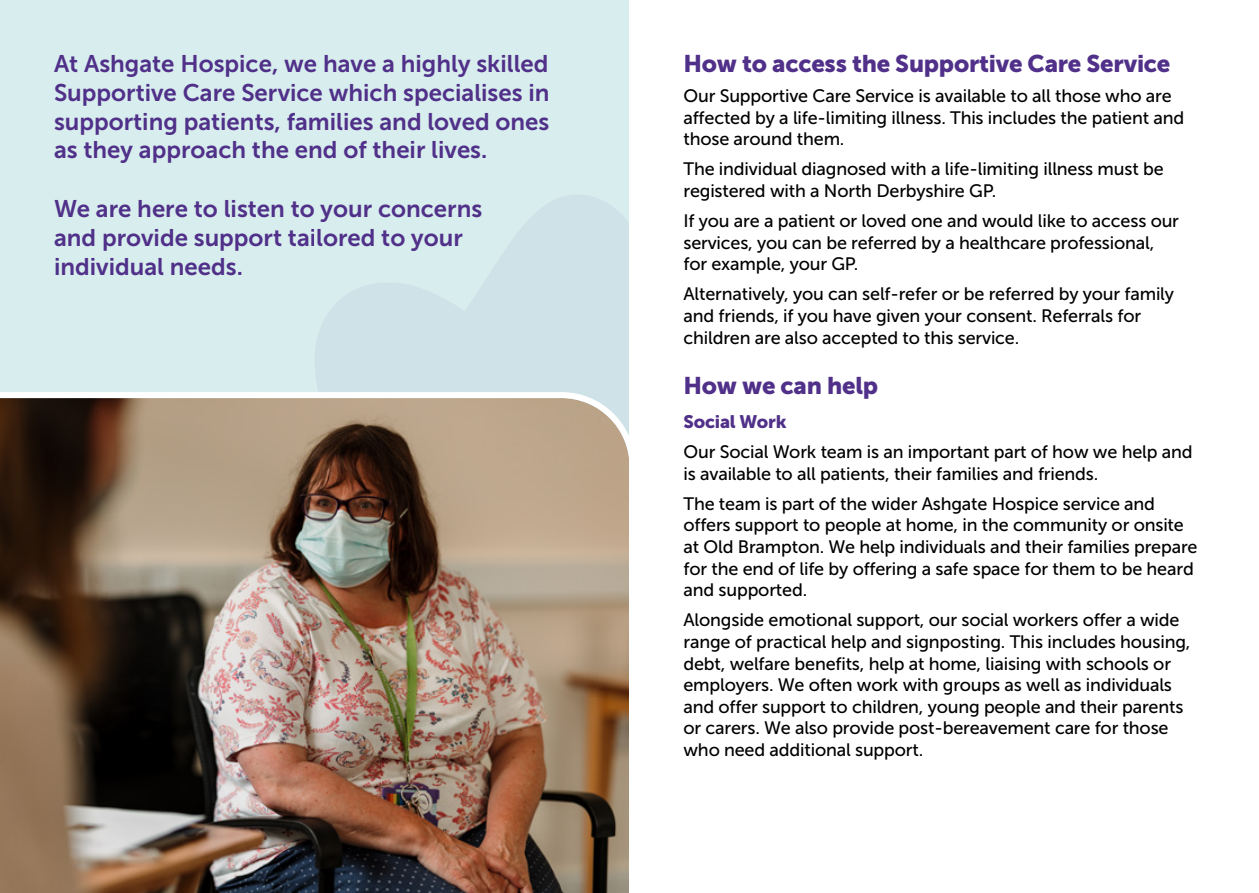
<style>
.page{position:relative;width:1259px;height:893px;background:#fff}
.page>*{position:absolute;margin:0;border:0;box-sizing:border-box;transform-origin:0 0}
.t1{font:24px/28.8px "Museo Sans 700";color:#503089;text-align:justify}
.t2{font:24px "Museo Sans 900";letter-spacing:-.01em;color:#503089}
.t3{font:18px/21.6px "Museo Sans 500";letter-spacing:-.01em;color:#000}
.t4{font:18px "Museo Sans 900";letter-spacing:-.01em;color:#503089}
</style>
<div class="page">
<div style="left:0;top:0;width:629px;height:893px;background:#d8eded"></div>
<svg style="left:315px;top:195px;width:314px;height:194px;fill:#cee2e8"></svg>
<img style="left:0;top:389px;width:629px;height:504px">
<h1 class="t1" style="left:54px;top:49px;width:497px">At Ashgate Hospice, we have a highly skilled Supportive Care Service which specialises in supporting patients, families and loved ones as they approach the end of their lives.</h1>
<h1 class="t1" style="left:54px;top:194px;width:430px;text-align:left">We are here to listen to your concerns and provide support tailored to your individual needs.</h1>
<h1 class="t2" style="left:683px;top:50px;width:488px">How to access the Supportive Care Service</h1>
<p class="t3" style="left:683px;top:85px;width:502px">Our Supportive Care Service is available to all those who are affected by a life-limiting illness. This includes the patient and those around them.</p>
<p class="t3" style="left:683px;top:158px;width:482px">The individual diagnosed with a life-limiting illness must be registered with a North Derbyshire GP.</p>
<p class="t3" style="left:683px;top:210px;width:497px">If you are a patient or loved one and would like to access our services, you can be referred by a healthcare professional, for example, your GP.</p>
<p class="t3" style="left:683px;top:283px;width:492px">Alternatively, you can self-refer or be referred by your family and friends, if you have given your consent. Referrals for children are also accepted to this service.</p>
<h1 class="t2" style="left:683px;top:372px;width:196px">How we can help</h1>
<p class="t4" style="left:683px;top:411px;width:105px">Social Work</p>
<p class="t3" style="left:683px;top:441px;width:510px">Our Social Work team is an important part of how we help and is available to all patients, their families and friends.</p>
<p class="t3" style="left:683px;top:493px;width:515px">The team is part of the wider Ashgate Hospice service and offers support to people at home, in the community or onsite at Old Brampton. We help individuals and their families prepare for the end of life by offering a safe space for them to be heard and supported.</p>
<p class="t3" style="left:683px;top:609px;width:508px">Alongside emotional support, our social workers offer a wide range of practical help and signposting. This includes housing, debt, welfare benefits, help at home, liaising with schools or employers. We often work with groups as well as individuals and offer support to children, young people and their parents or carers. We also provide post-bereavement care for those who need additional support.</p>
</div>
